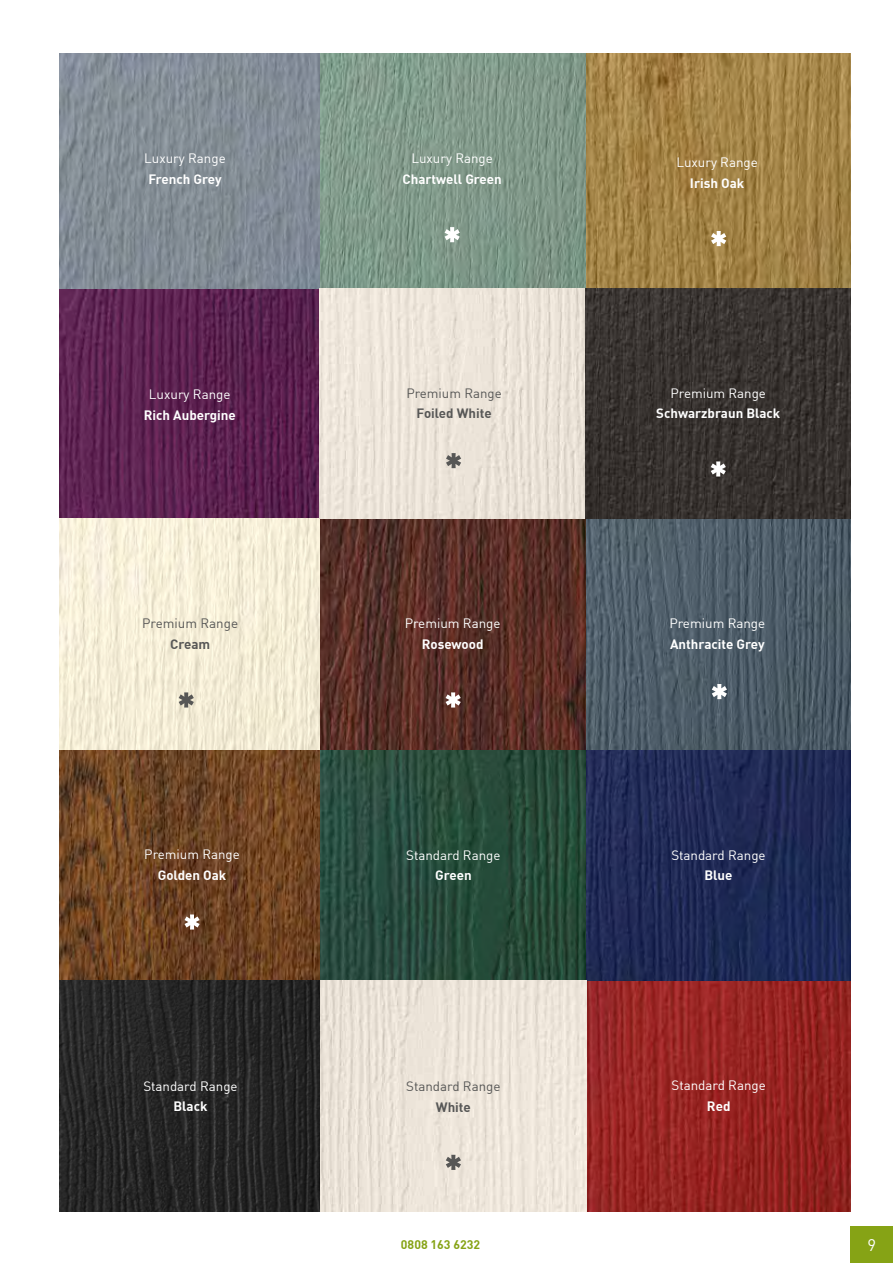
<style>
.page{position:relative;width:893px;height:1263px;background:#fff}
.page>*{position:absolute;margin:0;border:0;box-sizing:border-box;transform-origin:0 0}
.t1{font:16.65px "DIN";color:#fff}
.t2{font:13.35px "DIN";color:#fff}
.t3{font:700 13.35px "DIN";color:#fff}
.t4{font:13.35px "DIN";color:#575756}
.t5{font:700 13.35px "DIN";color:#575756}
.t6{font:700 12.3px "DIN";color:#86a315}
</style>
<div class="page">
<div style="left:850px;top:1226px;width:43px;height:37px;background:#86a315"></div>
<img style="left:60px;top:749px;width:260px;height:231px">
<svg style="left:184px;top:914px;width:16px;height:15px"></svg>
<img style="left:60px;top:980px;width:790px;height:232px">
<img style="left:320px;top:749px;width:530px;height:232px">
<svg style="left:446px;top:1155px;width:15px;height:15px"></svg>
<img style="left:60px;top:53px;width:791px;height:696px">
<svg style="left:711px;top:231px;width:15px;height:15px"></svg>
<svg style="left:445px;top:227px;width:15px;height:15px"></svg>
<svg style="left:712px;top:684px;width:15px;height:15px"></svg>
<svg style="left:446px;top:692px;width:15px;height:15px"></svg>
<svg style="left:179px;top:692px;width:15px;height:15px"></svg>
<svg style="left:446px;top:453px;width:15px;height:15px"></svg>
<svg style="left:711px;top:461px;width:15px;height:15px"></svg>
<p class="t2" style="left:144px;top:150px;width:83px">Luxury Range</p>
<p class="t3" style="left:148px;top:170px;width:75px">French Grey</p>
<p class="t2" style="left:411px;top:150px;width:83px">Luxury Range</p>
<p class="t3" style="left:402px;top:170px;width:101px">Chartwell Green</p>
<p class="t2" style="left:676px;top:154px;width:83px">Luxury Range</p>
<p class="t3" style="left:690px;top:174px;width:56px">Irish Oak</p>
<p class="t2" style="left:149px;top:386px;width:83px">Luxury Range</p>
<p class="t3" style="left:144px;top:406px;width:94px">Rich Aubergine</p>
<p class="t4" style="left:406px;top:384px;width:97px">Premium Range</p>
<p class="t5" style="left:417px;top:405px;width:76px">Foiled White</p>
<p class="t2" style="left:670px;top:384px;width:97px">Premium Range</p>
<p class="t3" style="left:656px;top:405px;width:126px">Schwarzbraun Black</p>
<p class="t4" style="left:142px;top:615px;width:97px">Premium Range</p>
<p class="t5" style="left:170px;top:635px;width:42px">Cream</p>
<p class="t2" style="left:405px;top:615px;width:97px">Premium Range</p>
<p class="t3" style="left:422px;top:635px;width:63px">Rosewood</p>
<p class="t2" style="left:669px;top:615px;width:97px">Premium Range</p>
<p class="t3" style="left:670px;top:635px;width:96px">Anthracite Grey</p>
<p class="t2" style="left:144px;top:846px;width:97px">Premium Range</p>
<p class="t3" style="left:158px;top:866px;width:70px">Golden Oak</p>
<p class="t2" style="left:406px;top:846px;width:96px">Standard Range</p>
<p class="t3" style="left:435px;top:867px;width:38px">Green</p>
<p class="t2" style="left:671px;top:846px;width:96px">Standard Range</p>
<p class="t3" style="left:704px;top:867px;width:30px">Blue</p>
<p class="t2" style="left:143px;top:1077px;width:96px">Standard Range</p>
<p class="t3" style="left:173px;top:1098px;width:36px">Black</p>
<p class="t4" style="left:406px;top:1077px;width:96px">Standard Range</p>
<p class="t5" style="left:436px;top:1098px;width:37px">White</p>
<p class="t2" style="left:672px;top:1077px;width:96px">Standard Range</p>
<p class="t3" style="left:707px;top:1097px;width:25px">Red</p>
<p class="t6" style="left:401px;top:1236px;width:81px">0808 163 6232</p>
<p class="t1" style="left:867px;top:1234px;width:10px">9</p>
</div>
